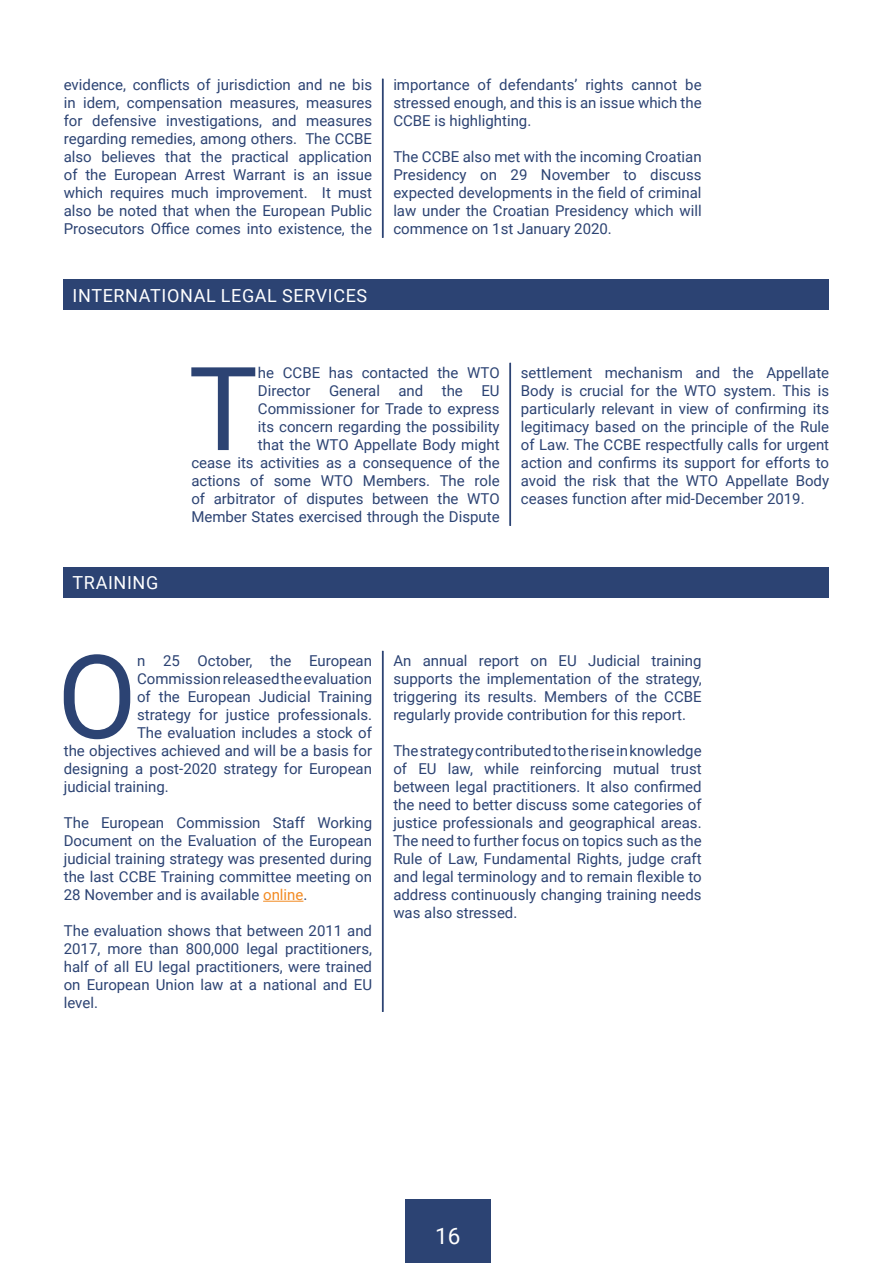
<style>
.page{position:relative;width:893px;height:1263px;background:#fff}
.page>*{position:absolute;margin:0;border:0;box-sizing:border-box;transform-origin:0 0}
.t1{font:116.25px "Roboto";color:#2c4373}
.t2{font:22.5px "Roboto";color:#fff}
.t3{font:18px "Roboto";letter-spacing:.035em;color:#fff}
.t4{font:15px/18px "Roboto";color:#2c4373;text-align:justify}
.s1{color:#f28a22}
</style>
<div class="page">
<hr style="left:382px;top:79px;width:1px;height:159px;background:#2c4373">
<hr style="left:509px;top:363px;width:2px;height:163px;background:#2c4373">
<hr style="left:263px;top:901px;width:40px;height:1px;background:#f28a22">
<hr style="left:382px;top:651px;width:1px;height:361px;background:#2c4373">
<div style="left:64px;top:280px;width:765px;height:30px;background:#2c4373"></div>
<div style="left:64px;top:567px;width:765px;height:30px;background:#2c4373"></div>
<div style="left:405px;top:1199px;width:85px;height:64px;background:#2c4373"></div>
<p class="t4" style="left:64px;top:75px;width:310px">evidence, conflicts of jurisdiction and ne bis in idem, compensation measures, measures for defensive investigations, and measures regarding remedies, among others. The CCBE also believes that the practical application of the European Arrest Warrant is an issue which requires much improvement. It must also be noted that when the European Public Prosecutors Office comes into existence, the</p>
<p class="t4" style="left:393px;top:75px;width:310px">importance of defendants’ rights cannot be stressed enough, and this is an issue which the CCBE is highlighting.</p>
<p class="t4" style="left:393px;top:147px;width:310px">The CCBE also met with the incoming Croatian Presidency on 29 November to discuss expected developments in the field of criminal law under the Croatian Presidency which will commence on 1st January 2020.</p>
<p class="t3" style="left:73px;top:283px;width:296px">INTERNATIONAL LEGAL SERVICES</p>
<p class="t3" style="left:73px;top:570px;width:87px">TRAINING</p>
<p class="t4" style="left:191px;top:363px;width:310px;text-align:right">he CCBE has contacted the WTO<br>Director General and the EU Commissioner for Trade to express<br>its concern regarding the possibility<br>that the WTO Appellate Body might<br>cease its activities as a consequence of the actions of some WTO Members. The role of arbitrator of disputes between the WTO Member States exercised through the Dispute</p>
<p class="t4" style="left:521px;top:363px;width:310px">settlement mechanism and the Appellate Body is crucial for the WTO system. This is particularly relevant in view of confirming its legitimacy based on the principle of the Rule of Law. The CCBE respectfully calls for urgent action and confirms its support for efforts to avoid the risk that the WTO Appellate Body ceases function after mid‐December 2019.</p>
<h1 class="t1" style="left:189px;top:327px;width:71px">T</h1>
<h1 class="t1" style="left:57px;top:615px;width:81px">O</h1>
<p class="t4" style="left:137px;top:651px;width:237px">n 25 October, the European</p>
<p class="t4" style="left:137px;top:669px;width:237px">Commission released the evaluation</p>
<p class="t4" style="left:137px;top:687px;width:237px">of the European Judicial Training</p>
<p class="t4" style="left:137px;top:705px;width:237px">strategy for justice professionals.</p>
<p class="t4" style="left:137px;top:723px;width:237px">The evaluation includes a stock of</p>
<p class="t4" style="left:64px;top:741px;width:310px">the objectives achieved and will be a basis for</p>
<p class="t4" style="left:64px;top:759px;width:310px">designing a post-2020 strategy for European</p>
<p class="t4" style="left:64px;top:777px;width:107px">judicial training.</p>
<p class="t4" style="left:64px;top:813px;width:310px">The European Commission Staff Working Document on the Evaluation of the European judicial training strategy was presented during the last CCBE Training committee meeting on 28 November and is available <span class="s1">online</span>.</p>
<p class="t4" style="left:64px;top:921px;width:310px">The evaluation shows that between 2011 and 2017, more than 800,000 legal practitioners, half of all EU legal practitioners, were trained on European Union law at a national and EU level.</p>
<p class="t4" style="left:393px;top:651px;width:310px">An annual report on EU Judicial training supports the implementation of the strategy, triggering its results. Members of the CCBE regularly provide contribution for this report.</p>
<p class="t4" style="left:393px;top:741px;width:310px">The strategy contributed to the rise in knowledge of EU law, while reinforcing mutual trust between legal practitioners. It also confirmed the need to better discuss some categories of justice professionals and geographical areas.<br>The need to further focus on topics such as the Rule of Law, Fundamental Rights, judge craft and legal terminology and to remain flexible to address continuously changing training needs was also stressed.</p>
<h2 class="t2" style="left:435px;top:1220px;width:27px">16</h2>
</div>
